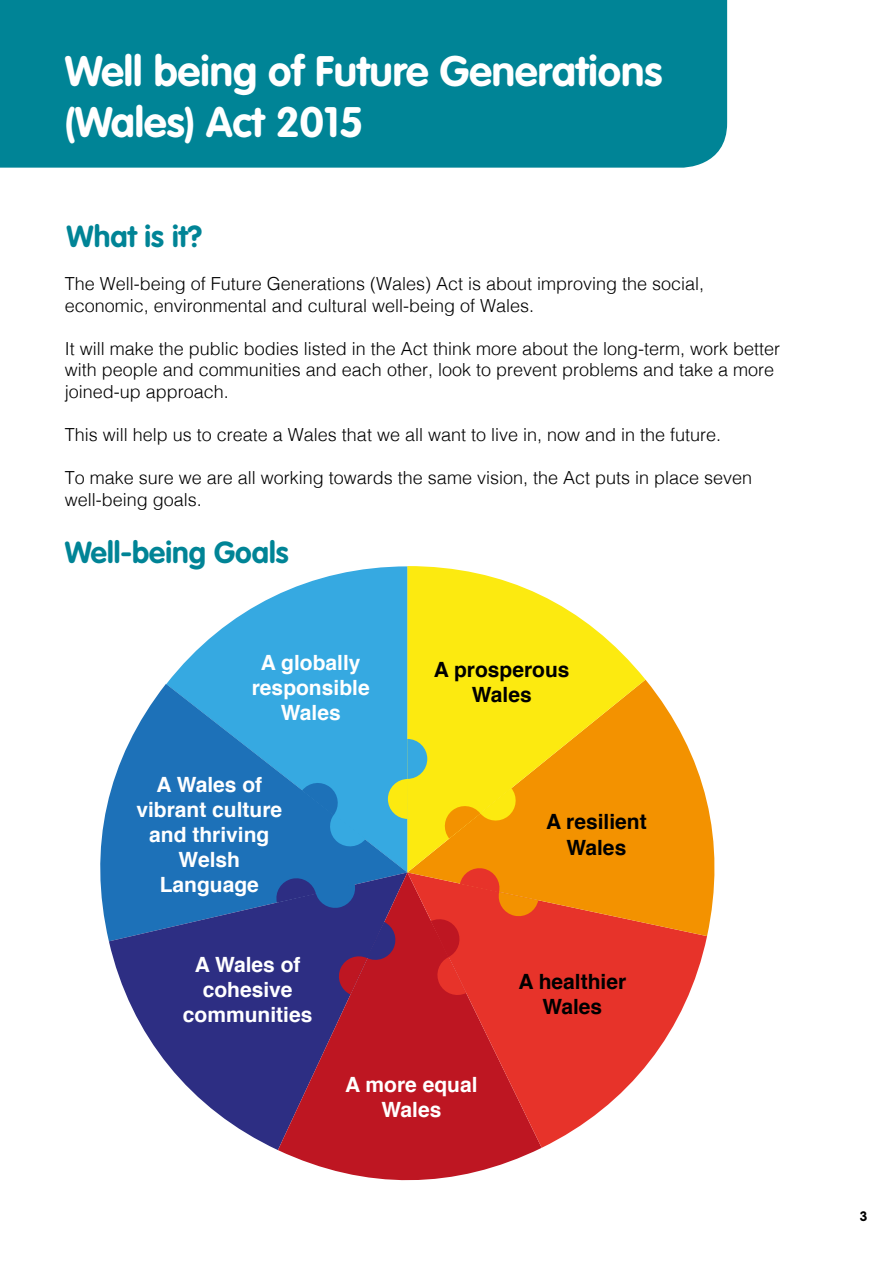
<style>
.page{position:relative;width:893px;height:1263px;background:#fff}
.page>*{position:absolute;margin:0;border:0;box-sizing:border-box;transform-origin:0 0}
.t1{font:700 42px/50.4px "VAG Rounded Std";color:#fff}
.t2{font:700 30px "VAG Rounded Std";color:#008496}
.t3{font:700 21px/25.2px "Helvetica";color:#fff;text-align:center}
.t4{font:700 21px/25.2px "Helvetica";color:#000;text-align:center}
.t5{font:300 18px/21.6px "Helvetica";color:#000}
.t6{font:700 13.5px "VAG Rounded Std";color:#000}
</style>
<div class="page">
<div style="left:0;top:0;width:727px;height:168px;background:#008496"></div>
<svg style="left:166px;top:566px;width:241px;height:118px;fill:#36a9e1"></svg>
<svg style="left:100px;top:684px;width:307px;height:257px;background:#3890cc"></svg>
<svg style="left:109px;top:872px;width:169px;height:278px;fill:#2d2e83"></svg>
<svg style="left:278px;top:872px;width:263px;height:309px;background:#903256"></svg>
<svg style="left:407px;top:936px;width:300px;height:212px;fill:#e7332a"></svg>
<svg style="left:407px;top:680px;width:308px;height:256px;fill:#f39200"></svg>
<svg style="left:407px;top:566px;width:238px;height:306px;background:#f9d128"></svg>
<svg style="left:302px;top:780px;width:64px;height:69px;background:#298dcc"></svg>
<svg style="left:388px;top:739px;width:39px;height:80px;background:#99c978"></svg>
<svg style="left:442px;top:788px;width:76px;height:51px;background:#f7be08"></svg>
<svg style="left:431px;top:866px;width:107px;height:132px;background:#e44022"></svg>
<svg style="left:336px;top:922px;width:62px;height:72px;background:#742253"></svg>
<svg style="left:274px;top:876px;width:83px;height:34px;background:#25509d"></svg>
<h1 class="t1" style="left:65px;top:48px;width:599px">Well being of Future Generations (Wales) Act 2015</h1>
<h2 class="t2" style="left:67px;top:219px;width:137px">What is it?</h2>
<p class="t5" style="left:65px;top:271px;width:641px">The Well-being of Future Generations (Wales) Act is about improving the social, economic, environmental and cultural well-being of Wales.</p>
<p class="t5" style="left:65px;top:336px;width:717px">It will make the public bodies listed in the Act think more about the long-term, work better with people and communities and each other, look to prevent problems and take a more joined-up approach.</p>
<p class="t5" style="left:65px;top:423px;width:658px">This will help us to create a Wales that we all want to live in, now and in the future.</p>
<p class="t5" style="left:65px;top:466px;width:689px">To make sure we are all working towards the same vision, the Act puts in place seven well-being goals.</p>
<h2 class="t2" style="left:65px;top:535px;width:225px">Well-being Goals</h2>
<p class="t3" style="left:252px;top:650px;width:119px">A globally responsible<br>Wales</p>
<p class="t3" style="left:136px;top:772px;width:147px">A Wales of vibrant culture and thriving<br>Welsh<br>Language</p>
<p class="t3" style="left:183px;top:952px;width:131px">A Wales of cohesive communities</p>
<p class="t4" style="left:434px;top:657px;width:137px">A prosperous<br>Wales</p>
<p class="t4" style="left:546px;top:810px;width:102px">A resilient<br>Wales</p>
<p class="t4" style="left:518px;top:969px;width:109px">A healthier<br>Wales</p>
<p class="t3" style="left:345px;top:1072px;width:134px">A more equal<br>Wales</p>
<p class="t6" style="left:860px;top:1208px;width:9px">3</p>
</div>
